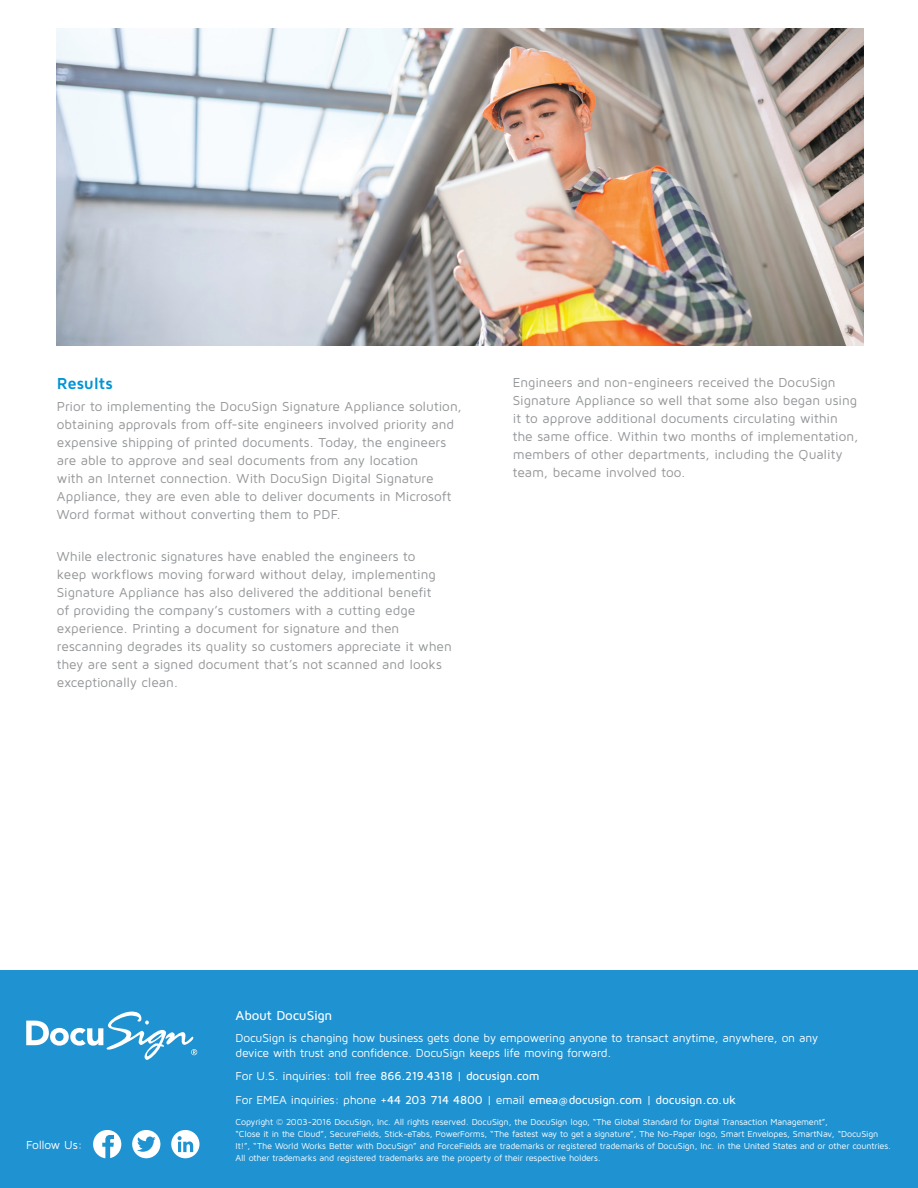
<style>
.page{position:relative;width:918px;height:1188px;background:#fff}
.page>*{position:absolute;margin:0;border:0;box-sizing:border-box;transform-origin:0 0}
.t1{font:700 16.5px "Maven Pro";letter-spacing:-.01em;color:#0093d5}
.t2{font:13.5px/18px "Maven Pro";color:#939598}
.t3{font:500 13.5px "Maven Pro";letter-spacing:-.015em;color:#fff}
.t4{font:12px/15px "Maven Pro";letter-spacing:-.02em;color:#fff}
.t5{font:500 12px/23.7px "Maven Pro";letter-spacing:-.015em;color:#fff}
.t6{font:9px/12px "Maven Pro";letter-spacing:-.02em;color:#fff}
.s1{font-weight:400}
.s2{font-size:10.5px}
</style>
<div class="page">
<img style="left:57px;top:29px;width:807px;height:317px">
<div style="left:0;top:971px;width:918px;height:217px;background:#1f92d1"></div>
<svg style="left:26px;top:1012px;width:171px;height:48px"></svg>
<svg style="left:171px;top:1130px;width:29px;height:28px"></svg>
<svg style="left:132px;top:1130px;width:28px;height:28px"></svg>
<svg style="left:93px;top:1130px;width:28px;height:28px"></svg>
<p class="t1" style="left:57px;top:373px;width:57px">Results</p>
<p class="t2" style="left:57px;top:397px;width:406px">Prior to implementing the DocuSign Signature Appliance solution, obtaining approvals from off-site engineers involved priority and expensive shipping of printed documents. Today, the engineers are able to approve and seal documents from any location<br>with an Internet connection. With DocuSign Digital Signature Appliance, they are even able to deliver documents in Microsoft Word format without converting them to PDF.</p>
<p class="t2" style="left:57px;top:547px;width:397px">While electronic signatures have enabled the engineers to<br>keep workflows moving forward without delay, implementing Signature Appliance has also delivered the additional benefit<br>of providing the company’s customers with a cutting edge experience. Printing a document for signature and then rescanning degrades its quality so customers appreciate it when they are sent a signed document that’s not scanned and looks exceptionally clean.</p>
<p class="t2" style="left:513px;top:373px;width:347px">Engineers and non-engineers received the DocuSign Signature Appliance so well that some also began using it to approve additional documents circulating within the same office. Within two months of implementation, members of other departments, including the Quality team, became involved too.</p>
<p class="t4" style="left:26px;top:1137px;width:58px">Follow Us:</p>
<p class="t3" style="left:236px;top:1007px;width:98px">About DocuSign</p>
<p class="t4" style="left:236px;top:1030px;width:584px">DocuSign is changing how business gets done by empowering anyone to transact anytime, anywhere, on any device with trust and confidence. DocuSign keeps life moving forward.</p>
<p class="t5" style="left:236px;top:1064px;width:502px"><span class="s1">For U.S. inquiries: toll free</span> 866.219.4318 <span class="s1">|</span> docusign.com<br><span class="s1">For EMEA inquiries: phone</span> +44 203 714 4800 <span class="s1">| email</span> emea<span class="s2">@</span>docusign.com <span class="s1">|</span> docusign.co.uk</p>
<p class="t6" style="left:236px;top:1115px;width:657px">Copyright © 2003-2016 DocuSign, Inc. All rights reserved. DocuSign, the DocuSign logo, “The Global Standard for Digital Transaction Management”,<br>“Close it in the Cloud”, SecureFields, Stick-eTabs, PowerForms, “The fastest way to get a signature”, The No-Paper logo, Smart Envelopes, SmartNav, “DocuSign It!”, “The World Works Better with DocuSign” and ForceFields are trademarks or registered trademarks of DocuSign, Inc. in the United States and or other countries.<br>All other trademarks and registered trademarks are the property of their respective holders.</p>
</div>
